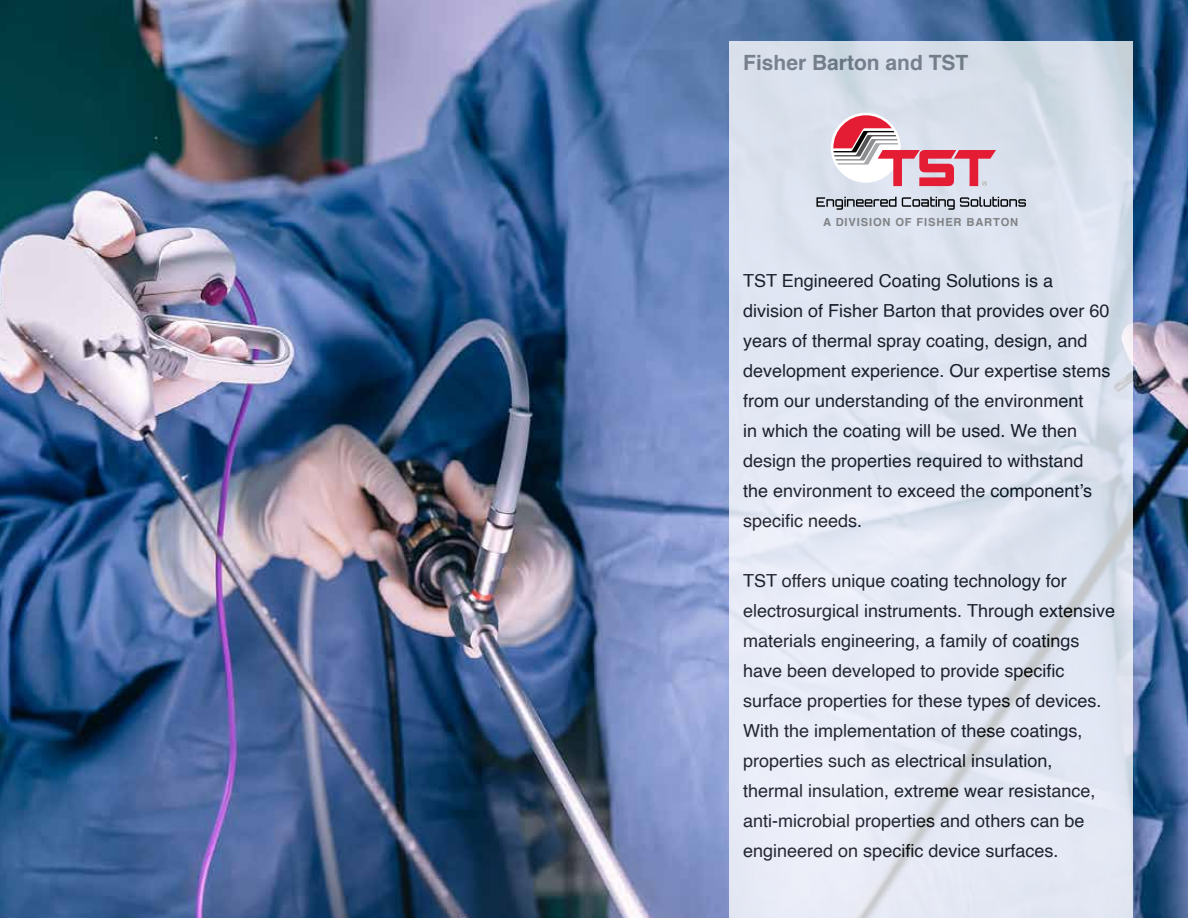
<style>
.page{position:relative;width:1188px;height:918px;background:#fff}
.page>*{position:absolute;margin:0;border:0;box-sizing:border-box;transform-origin:0 0}
.t1{font:700 21px "Helvetica";color:#808285}
.t2{font:18px/30px "Helvetica";color:#000}
.t3{font:700 11.1px "Helvetica";letter-spacing:.075em;color:#808285}
</style>
<div class="page">
<img style="left:0;top:0;width:1188px;height:918px">
<svg style="left:730px;top:41px;width:403px;height:877px;background:#e0e5f1"></svg>
<svg style="left:833px;top:115px;width:163px;height:71px;background:#dcacb8"></svg>
<svg style="left:816px;top:197px;width:210px;height:13px;background:#9ca1aa"></svg>
<p class="t1" style="left:743px;top:46px;width:227px">Fisher Barton and TST</p>
<p class="t3" style="left:823px;top:213px;width:196px">A DIVISION OF FISHER BARTON</p>
<p class="t2" style="left:743px;top:266px;width:369px">TST Engineered Coating Solutions is a division of Fisher Barton that provides over 60 years of thermal spray coating, design, and development experience. Our expertise stems from our understanding of the environment<br>in which the coating will be used. We then design the properties required to withstand the environment to exceed the component’s specific needs.</p>
<p class="t2" style="left:743px;top:566px;width:373px">TST offers unique coating technology for electrosurgical instruments. Through extensive materials engineering, a family of coatings have been developed to provide specific surface properties for these types of devices.<br>With the implementation of these coatings, properties such as electrical insulation, thermal insulation, extreme wear resistance, anti-microbial properties and others can be engineered on specific device surfaces.</p>
</div>
